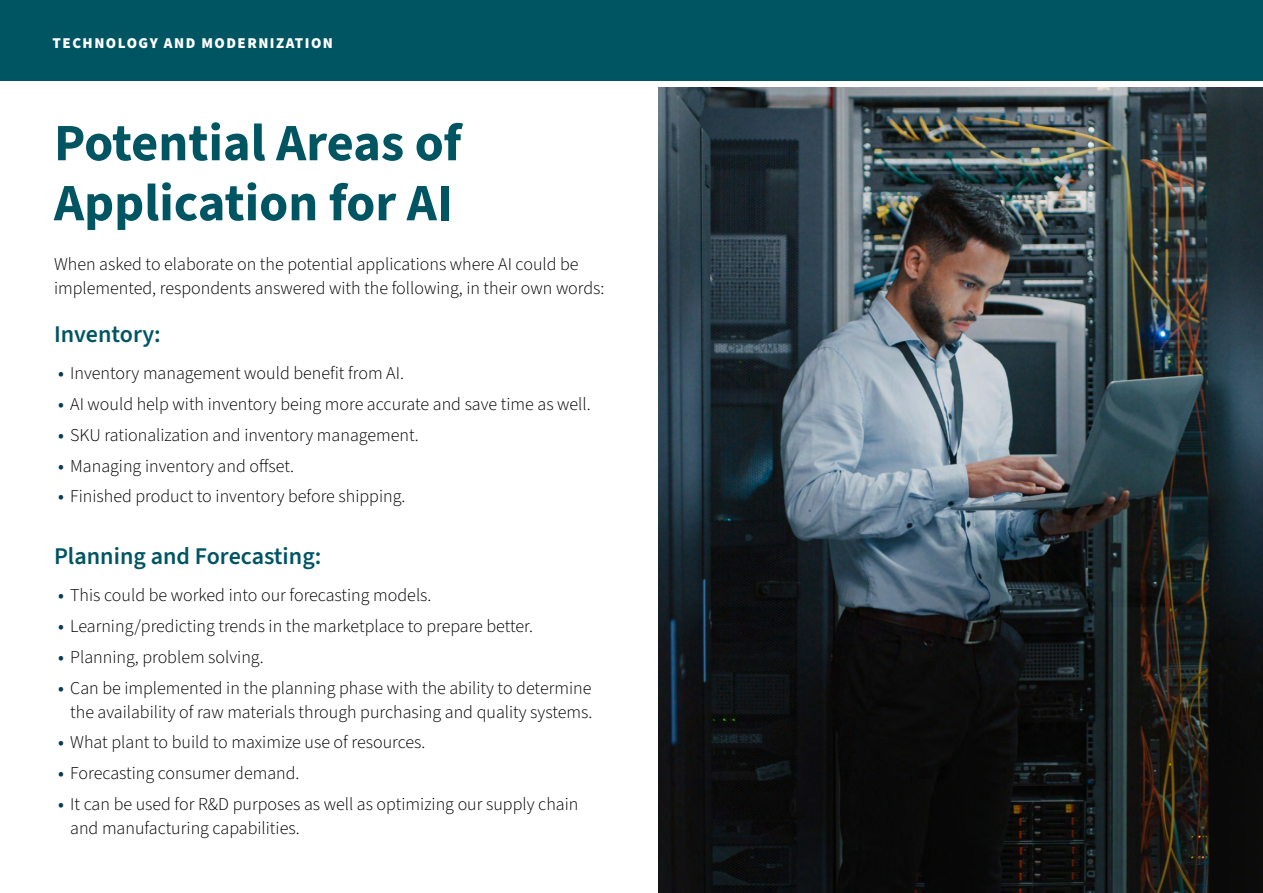
<style>
.page{position:relative;width:1263px;height:893px;background:#fff}
.page>*{position:absolute;margin:0;border:0;box-sizing:border-box;transform-origin:0 0}
.t1{font:700 52.5px/60px "Source Sans 3";color:#005563}
.t2{font:600 24px "Source Sans 3";color:#005563}
.t3{font:300 18px/24px "Source Sans 3";color:#000}
.t4{font:900 15px "Source Sans 3";letter-spacing:.1em;color:#fff}
.t5{font:italic 13.5px "Source Sans 3";color:#053c55}
.s1{font-family:"Source Sans Pro";font-weight:600;color:#053c55}
</style>
<div class="page">
<div style="left:0;top:0;width:1263px;height:81px;background:#005563"></div>
<img style="left:658px;top:87px;width:605px;height:806px">
<p class="t4" style="left:53px;top:33px;width:282px">TECHNOLOGY AND MODERNIZATION</p>
<h1 class="t1" style="left:54px;top:115px;width:409px">Potential Areas of<br>Application for AI</h1>
<p class="t3" style="left:54px;top:252px;width:552px">When asked to elaborate on the potential applications where AI could be implemented, respondents answered with the following, in their own words:</p>
<h2 class="t2" style="left:54px;top:318px;width:108px">Inventory:</h2>
<p class="t3" style="left:58px;top:362px;width:347px"><span class="s1">•</span> Inventory management would benefit from AI.</p>
<p class="t3" style="left:58px;top:393px;width:534px"><span class="s1">•</span> AI would help with inventory being more accurate and save time as well.</p>
<p class="t3" style="left:58px;top:423px;width:362px"><span class="s1">•</span> SKU rationalization and inventory management.</p>
<p class="t3" style="left:58px;top:454px;width:238px"><span class="s1">•</span> Managing inventory and offset.</p>
<p class="t3" style="left:58px;top:485px;width:349px"><span class="s1">•</span> Finished product to inventory before shipping.</p>
<h2 class="t2" style="left:54px;top:540px;width:269px">Planning and Forecasting:</h2>
<p class="t3" style="left:58px;top:584px;width:375px"><span class="s1">•</span> This could be worked into our forecasting models.</p>
<p class="t3" style="left:58px;top:615px;width:476px"><span class="s1">•</span> Learning/predicting trends in the marketplace to prepare better.</p>
<p class="t3" style="left:58px;top:645px;width:207px"><span class="s1">•</span> Planning, problem solving.</p>
<p class="t3" style="left:58px;top:676px;width:536px;text-align:right"><span class="s1">•</span> Can be implemented in the planning phase with the ability to determine the availability of raw materials through purchasing and quality systems.</p>
<p class="t3" style="left:58px;top:731px;width:369px"><span class="s1">•</span> What plant to build to maximize use of resources.</p>
<p class="t3" style="left:58px;top:762px;width:243px"><span class="s1">•</span> Forecasting consumer demand.</p>
<p class="t3" style="left:70px;top:792px;width:510px;text-indent:-12px"><span class="s1">•</span> It can be used for R&amp;D purposes as well as optimizing our supply chain and manufacturing capabilities.</p>
<p class="t5" style="left:1196px;top:852px;width:14px">14</p>
</div>
